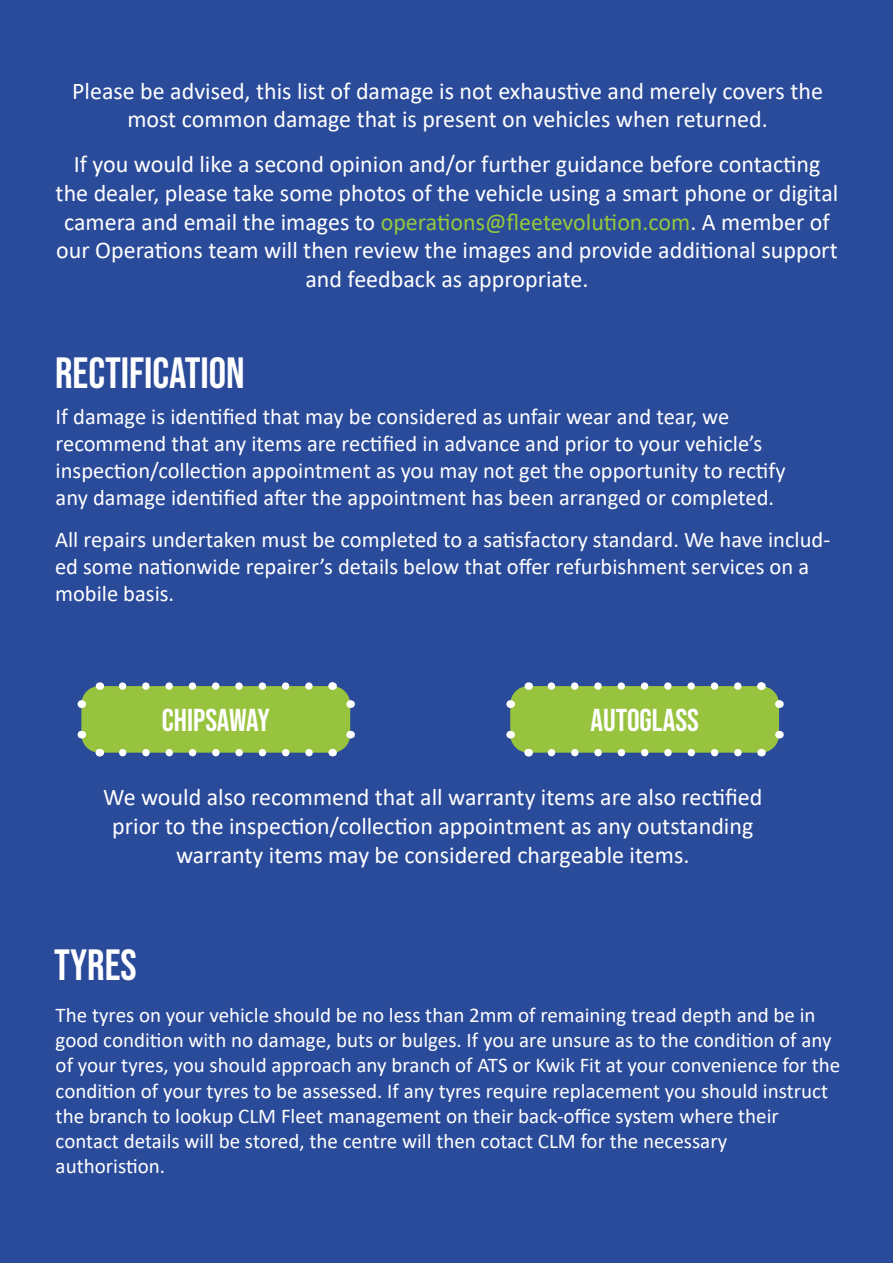
<style>
.page{position:relative;width:893px;height:1263px;background:#2a4a9a}
.page>*{position:absolute;margin:0;border:0;box-sizing:border-box;transform-origin:0 0}
.t1{font:43.5px "Bebas Neue";color:#fff}
.t2{font:31.5px "Bebas Neue";color:#fff}
.t3{font:24px/28.8px "Calibri";color:#fff;text-align:center}
.t4{font:22.5px/27px "Calibri";color:#fff}
.t5{font:21px/25.2px "Calibri";color:#fff}
.s1{color:#95c83b}
</style>
<div class="page">
<div style="left:81px;top:686px;width:269px;height:67px;background:#97c33f;border-radius:18px"></div>
<svg style="left:123px;top:749px;width:198px;height:7px"></svg>
<svg style="left:111px;top:682px;width:198px;height:8px"></svg>
<svg style="left:77px;top:719px;width:30px;height:38px"></svg>
<svg style="left:332px;top:727px;width:23px;height:30px"></svg>
<svg style="left:325px;top:682px;width:30px;height:37px"></svg>
<svg style="left:77px;top:682px;width:23px;height:30px"></svg>
<div style="left:510px;top:686px;width:269px;height:67px;background:#97c33f;border-radius:18px"></div>
<svg style="left:551px;top:749px;width:198px;height:7px"></svg>
<svg style="left:540px;top:682px;width:198px;height:8px"></svg>
<svg style="left:506px;top:719px;width:30px;height:38px"></svg>
<svg style="left:761px;top:730px;width:23px;height:27px"></svg>
<svg style="left:753px;top:682px;width:31px;height:26px"></svg>
<svg style="left:506px;top:682px;width:23px;height:30px"></svg>
<p class="t3" style="left:72px;top:76px;width:752px">Please be advised, this list of damage is not exhaustive and merely covers the most common damage that is present on vehicles when returned.</p>
<p class="t3" style="left:56px;top:149px;width:784px">If you would like a second opinion and/or further guidance before contacting the dealer, please take some photos of the vehicle using a smart phone or digital camera and email the images to <span class="s1">operations@fleetevolution.com</span>. A member of our Operations team will then review the images and provide additional support and feedback as appropriate.</p>
<h1 class="t1" style="left:55px;top:357px;width:191px">RECTIFICATION</h1>
<p class="t4" style="left:56px;top:402px;width:731px">If damage is identified that may be considered as unfair wear and tear, we recommend that any items are rectified in advance and prior to your vehicle’s inspection/collection appointment as you may not get the opportunity to rectify any damage identified after the appointment has been arranged or completed.</p>
<p class="t4" style="left:55px;top:525px;width:777px">All repairs undertaken must be completed to a satisfactory standard. We have includ&shy;ed some nationwide repairer’s details below that offer refurbishment services on a mobile basis.</p>
<h2 class="t2" style="left:162px;top:709px;width:110px">CHIPSAWAY</h2>
<h2 class="t2" style="left:590px;top:709px;width:110px">AUTOGLASS</h2>
<p class="t3" style="left:103px;top:782px;width:661px">We would also recommend that all warranty items are also rectified prior to the inspection/collection appointment as any outstanding warranty items may be considered chargeable items.</p>
<h1 class="t1" style="left:54px;top:949px;width:84px">TYRES</h1>
<p class="t5" style="left:56px;top:1002px;width:786px">The tyres on your vehicle should be no less than 2mm of remaining tread depth and be in good condition with no damage, buts or bulges. If you are unsure as to the condition of any of your tyres, you should approach any branch of ATS or Kwik Fit at your convenience for the condition of your tyres to be assessed. If any tyres require replacement you should instruct the branch to lookup CLM Fleet management on their back-office system where their contact details will be stored, the centre will then cotact CLM for the necessary authoristion.</p>
</div>
